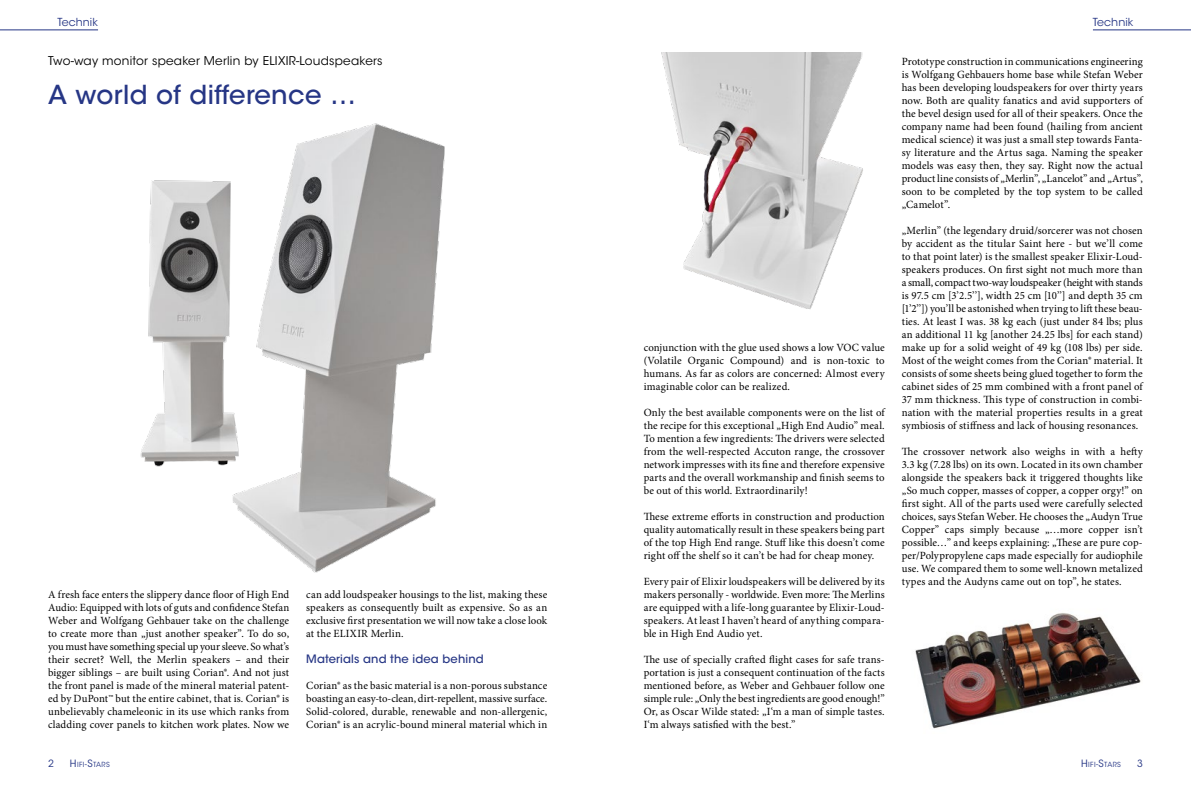
<style>
.page{position:relative;width:1191px;height:794px;background:#fff}
.page>*{position:absolute;margin:0;border:0;box-sizing:border-box;transform-origin:0 0}
.t1{font:500 26px "ITC Avant Garde Std";letter-spacing:.015em;color:#263685}
.t2{font:12px "ITC Avant Garde Std";letter-spacing:.02em;color:#000}
.t3{font:500 11.5px "ITC Avant Garde Std";letter-spacing:.01em;color:#263685}
.t4{font:11px/13px "Minion Pro";letter-spacing:.01em;color:#000;text-align:justify}
.t5{font:11px "ITC Avant Garde Std";letter-spacing:.01em;color:#263685}
.t6{font:10px "ITC Avant Garde Std";color:#263685}
.t7{font:7px "ITC Avant Garde Std";letter-spacing:.055em;color:#263685}
.s1{font-size:10px}
.s2{font-size:8px}
</style>
<div class="page">
<img style="left:661px;top:52px;width:202px;height:257px">
<img style="left:915px;top:613px;width:226px;height:116px">
<hr style="left:0;top:29px;width:98px;height:1px;background:#263685">
<hr style="left:1093px;top:29px;width:98px;height:1px;background:#263685">
<img style="left:140px;top:123px;width:305px;height:450px">
<p class="t5" style="left:57px;top:15px;width:42px">Technik</p>
<p class="t5" style="left:1093px;top:15px;width:42px">Technik</p>
<p class="t2" style="left:48px;top:53px;width:336px">Two-way monitor speaker Merlin by ELIXIR-Loudspeakers</p>
<h1 class="t1" style="left:48px;top:78px;width:309px">A world of difference …</h1>
<p class="t4" style="left:48px;top:588px;width:242px">A fresh face enters the slippery dance floor of High End Audio: Equipped with lots of guts and confidence Stefan Weber and Wolfgang Gehbauer take on the challenge to create more than „just another speaker”. To do so, you must have something special up your sleeve. So what’s their secret? Well, the Merlin speakers – and their bigger siblings – are built using Corian®. And not just the front panel is made of the mineral material patent&shy;ed by DuPont™ but the entire cabinet, that is. Corian® is unbelievably chameleonic in its use which ranks from cladding cover panels to kitchen work plates. Now we</p>
<p class="t4" style="left:306px;top:588px;width:242px">can add loudspeaker housings to the list, making these speakers as consequently built as expensive. So as an exclusive first presentation we will now take a close look at the ELIXIR Merlin.</p>
<p class="t3" style="left:306px;top:652px;width:179px">Materials and the idea behind</p>
<p class="t4" style="left:306px;top:679px;width:242px">Corian® as the basic material is a non-porous substance boasting an easy-to-clean, dirt-repellent, massive surface.<br>Solid-colored, durable, renewable and non-allergenic, Corian® is an acrylic-bound mineral material which in</p>
<p class="t4" style="left:643px;top:341px;width:242px">conjunction with the glue used shows a low VOC value (Volatile Organic Compound) and is non-toxic to humans. As far as colors are concerned: Almost every imaginable color can be realized.</p>
<p class="t4" style="left:643px;top:406px;width:242px">Only the best available components were on the list of the recipe for this exceptional „High End Audio” meal.<br>To mention a few ingredients: The drivers were selected from the well-respected Accuton range, the crossover network impresses with its fine and therefore expensive parts and the overall workmanship and finish seems to be out of this world. Extraordinarily!</p>
<p class="t4" style="left:643px;top:510px;width:242px">These extreme efforts in construction and production quality automatically result in these speakers being part of the top High End range. Stuff like this doesn’t come right off the shelf so it can’t be had for cheap money.</p>
<p class="t4" style="left:643px;top:575px;width:242px">Every pair of Elixir loudspeakers will be delivered by its makers personally - worldwide. Even more: The Merlins are equipped with a life-long guarantee by Elixir-Loud&shy;speakers. At least I haven’t heard of anything compara&shy;ble in High End Audio yet.</p>
<p class="t4" style="left:643px;top:653px;width:242px">The use of specially crafted flight cases for safe trans&shy;portation is just a consequent continuation of the facts mentioned before, as Weber and Gehbauer follow one simple rule: „Only the best ingredients are good enough!” Or, as Oscar Wilde stated: „I‘m a man of simple tastes.<br>I‘m always satisfied with the best.”</p>
<p class="t4" style="left:901px;top:55px;width:242px">Prototype construction in communications engineering is Wolfgang Gehbauers home base while Stefan Weber has been developing loudspeakers for over thirty years now. Both are quality fanatics and avid supporters of the bevel design used for all of their speakers. Once the company name had been found (hailing from ancient medical science) it was just a small step towards Fanta&shy;sy literature and the Artus saga. Naming the speaker models was easy then, they say. Right now the actual product line consists of „Merlin”, „Lancelot” and „Artus”, soon to be completed by the top system to be called „Camelot”.</p>
<p class="t4" style="left:901px;top:224px;width:242px">„Merlin” (the legendary druid/sorcerer was not chosen by accident as the titular Saint here - but we’ll come to that point later) is the smallest speaker Elixir-Loud&shy;speakers produces. On first sight not much more than a small, compact two-way loudspeaker (height with stands is 97.5 cm [3’2.5’’], width 25 cm [10’’] and depth 35 cm [1’2’’]) you’ll be astonished when trying to lift these beau&shy;ties. At least I was. 38 kg each (just under 84 lbs; plus an additional 11 kg [another 24.25 lbs] for each stand) make up for a solid weight of 49 kg (108 lbs) per side.<br>Most of the weight comes from the Corian® material. It consists of some sheets being glued together to form the cabinet sides of 25 mm combined with a front panel of 37 mm thickness. This type of construction in combi&shy;nation with the material properties results in a great symbiosis of stiffness and lack of housing resonances.</p>
<p class="t4" style="left:901px;top:445px;width:242px">The crossover network also weighs in with a hefty 3.3 kg (7.28 lbs) on its own. Located in its own chamber alongside the speakers back it triggered thoughts like „So much copper, masses of copper, a copper orgy!” on first sight. All of the parts used were carefully selected choices, says Stefan Weber. He chooses the „Audyn True Copper” caps simply because „…more copper isn’t possible…” and keeps explaining: „These are pure cop&shy;per/Polypropylene caps made especially for audiophile use. We compared them to some well-known metalized types and the Audyns came out on top”, he states.</p>
<p class="t6" style="left:48px;top:757px;width:7px">2</p>
<p class="t6" style="left:1137px;top:757px;width:7px">3</p>
<p class="t7" style="left:70px;top:760px;width:41px"><span class="s1">H</span>IFI<span class="s2">-</span><span class="s1">S</span>TARS</p>
<p class="t7" style="left:1081px;top:760px;width:41px"><span class="s1">H</span>IFI<span class="s2">-</span><span class="s1">S</span>TARS</p>
</div>
